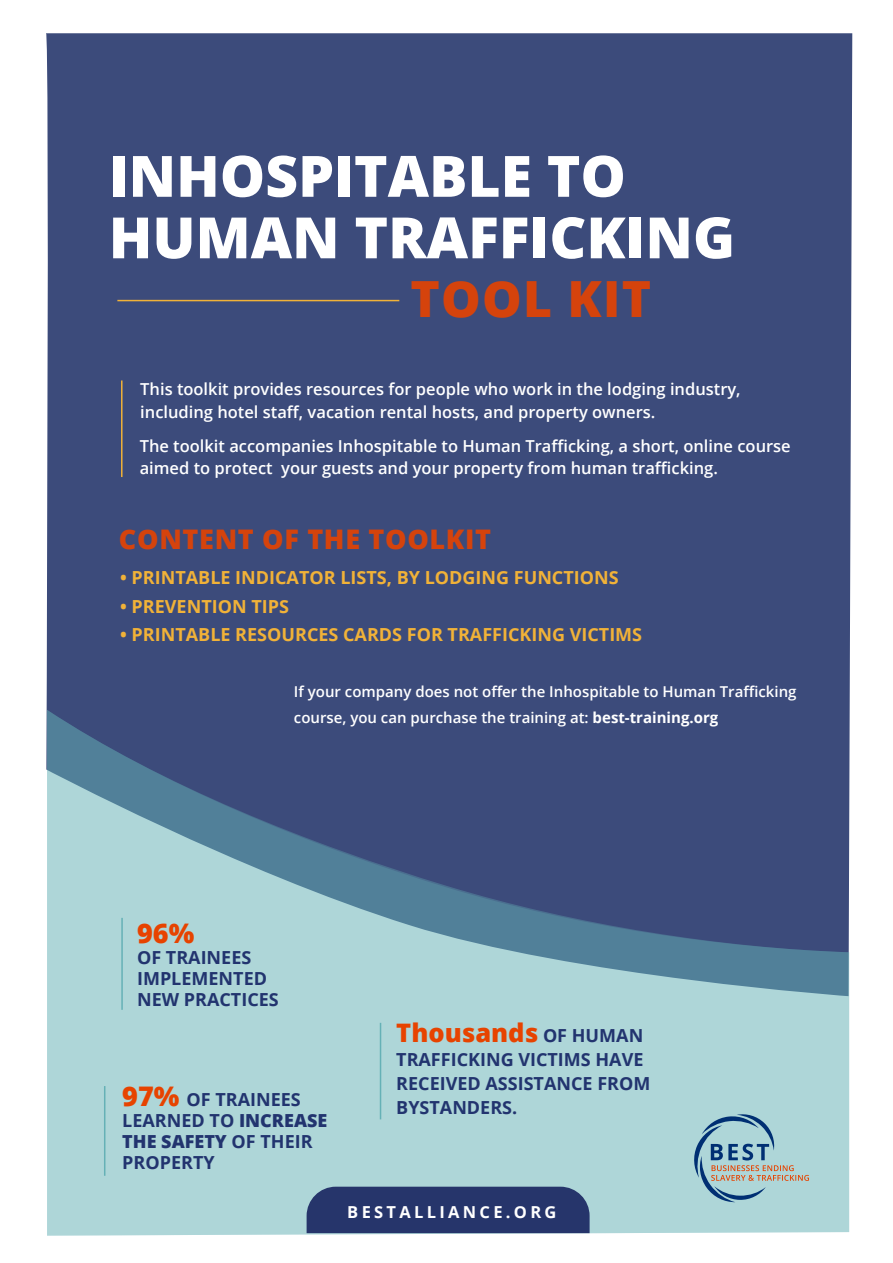
<style>
.page{position:relative;width:893px;height:1263px;background:#fff}
.page>*{position:absolute;margin:0;border:0;box-sizing:border-box;transform-origin:0 0}
.t1{font:800 57px/61.5px "Open Sans";color:#fff}
.t2{font:800 49.8px "Open Sans";letter-spacing:.025em;color:rgb(231 67 0/.9)}
.t3{font:800 27px "Open Sans";letter-spacing:.025em;color:rgb(231 67 0/.9)}
.t4{font:800 27px "Open Sans";color:#e74300}
.t5{font:800 25.5px "Open Sans";color:#e74300}
.t6{font:700 18px/21px "Open Sans";color:#22346f}
.t7{font:700 18px "Open Sans";color:#f1b238}
.t8{font:600 16.5px/22.5px "Open Sans";color:#fff}
.t9{font:700 16.5px "Open Sans";letter-spacing:.2em;color:#fff}
.t10{font:600 15px/25.5px "Open Sans";color:#fff}
.s1{font-weight:700}
.s2{font-weight:800;font-size:27px;color:#e74300}
.s3{font-weight:800}
.s4{font-weight:700;font-size:18px;color:#22346f}
</style>
<div class="page">
<div style="left:46px;top:33px;width:806px;height:963px;background:#3c4b7b"></div>
<svg style="left:47px;top:710px;width:802px;height:525px;background:#80a1b4"></svg>
<hr style="left:121px;top:380px;width:2px;height:97px;background:#f1b238">
<hr style="left:121px;top:918px;width:2px;height:92px;background:#65b1b6">
<hr style="left:104px;top:1086px;width:1px;height:90px;background:#65b1b6">
<hr style="left:380px;top:1023px;width:1px;height:96px;background:#65b1b6">
<hr style="left:117px;top:300px;width:282px;height:1px;background:#f1b238">
<div style="left:307px;top:1187px;width:283px;height:46px;background:#26356b"></div>
<svg style="left:694px;top:1114px;width:115px;height:88px;background:#98bac2"></svg>
<h1 class="t1" style="left:109px;top:142px;width:628px">INHOSPITABLE TO<br>HUMAN TRAFFICKING</h1>
<h2 class="t2" style="left:410px;top:261px;width:242px">TOOL KIT</h2>
<p class="t8" style="left:140px;top:378px;width:602px">This toolkit provides resources for people who work in the lodging industry, including hotel staff, vacation rental hosts, and property owners.</p>
<p class="t8" style="left:140px;top:434px;width:653px">The toolkit accompanies Inhospitable to Human Trafficking, a short, online course aimed to protect your guests and your property from human trafficking.</p>
<h3 class="t3" style="left:119px;top:518px;width:374px">CONTENT OF THE TOOLKIT</h3>
<p class="t7" style="left:120px;top:565px;width:500px">• PRINTABLE INDICATOR LISTS, BY LODGING FUNCTIONS</p>
<p class="t7" style="left:120px;top:593px;width:170px">• PREVENTION TIPS</p>
<p class="t7" style="left:120px;top:622px;width:523px">• PRINTABLE RESOURCES CARDS FOR TRAFFICKING VICTIMS</p>
<p class="t10" style="left:294px;top:679px;width:504px">If your company does not offer the Inhospitable to Human Trafficking course, you can purchase the training at: <span class="s1">best-training.org</span></p>
<h3 class="t4" style="left:137px;top:913px;width:59px">96%</h3>
<p class="t6" style="left:137px;top:947px;width:143px">OF TRAINEES<br>IMPLEMENTED<br>NEW PRACTICES</p>
<p class="t6" style="left:122px;top:1088px;width:207px"><span class="s2">97%</span> OF TRAINEES<br>LEARNED TO <span class="s3">INCREASE<br>THE SAFETY</span> OF THEIR<br>PROPERTY</p>
<h3 class="t5" style="left:396px;top:1013px;width:249px">Thousands <span class="s4">OF HUMAN</span></h3>
<p class="t6" style="left:396px;top:1046px;width:256px;line-height:24px">TRAFFICKING VICTIMS HAVE<br>RECEIVED ASSISTANCE FROM<br>BYSTANDERS.</p>
<p class="t9" style="left:347px;top:1200px;width:211px">BESTALLIANCE.ORG</p>
</div>
